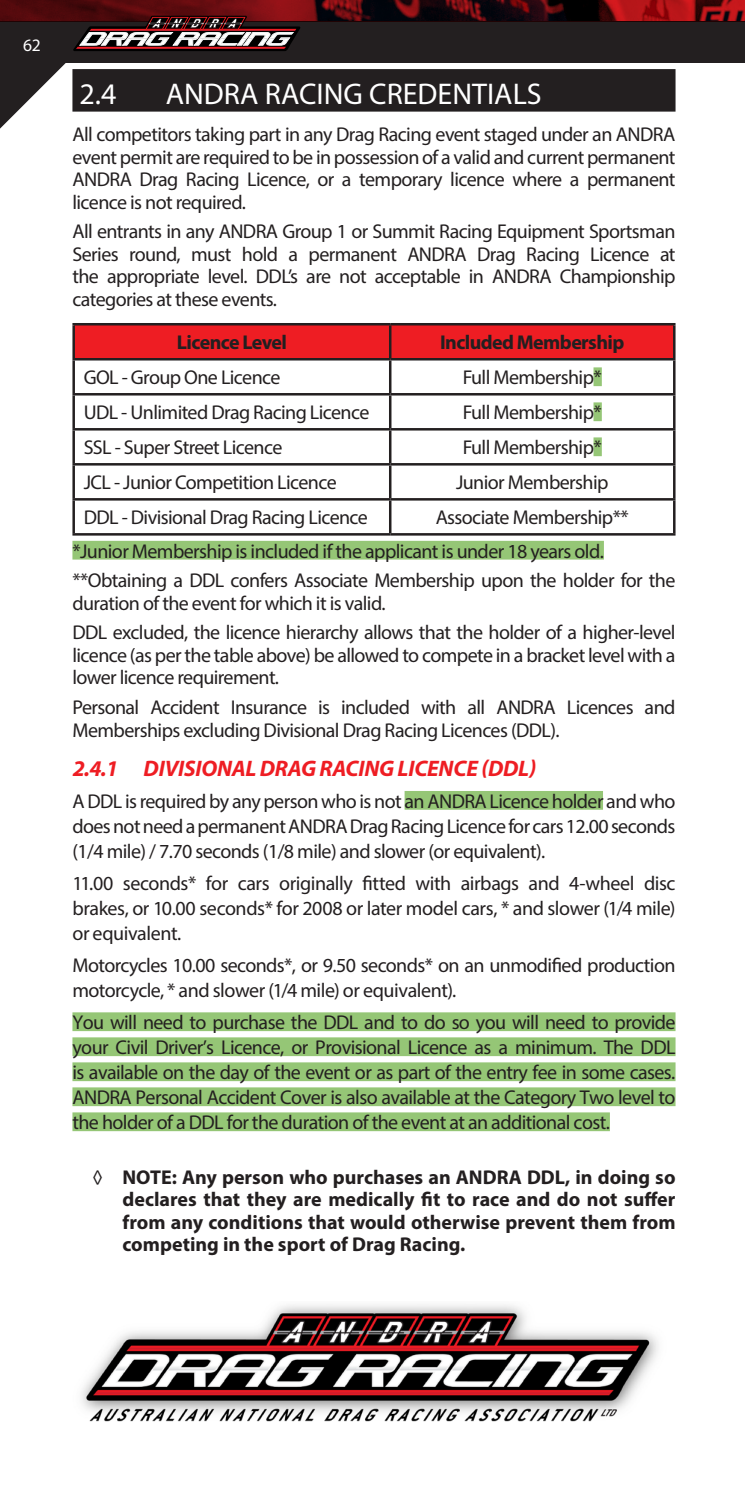
<style>
.page{position:relative;width:745px;height:1489px;background:#fff}
.page>*{position:absolute;margin:0;border:0;box-sizing:border-box;transform-origin:0 0}
.t1{font:30px "Myriad Pro";color:#fff}
.t2{font:italic 700 22.5px "Myriad Pro";letter-spacing:-.01em;color:#ee1d23}
.BODY_COPY{font:20px/22.5px "Myriad Pro";letter-spacing:-.03em;color:#231f20;text-align:justify}
.BODY_COPY-2{font:700 20px/22.5px "Myriad Pro";letter-spacing:-.005em;color:#231f20;text-align:justify}
.BODY_COPY-3{font:700 20px "Myriad Pro";letter-spacing:-.03em;color:#231f20}
.BODY_COPY-4{font:700 20px "Myriad Pro";letter-spacing:-.035em;color:#231f20}
.t3{font:17.5px "Myriad Pro";color:#fff}
.s1{font-weight:400}
</style>
<div class="page">
<div style="left:0;top:0;width:744px;height:63px;background:#231f20"></div>
<svg style="left:0;top:0;width:744px;height:21px;background:#540a0f"></svg>
<svg style="left:0;top:15px;width:300px;height:114px"></svg>
<div style="left:72px;top:69px;width:603px;height:43px;background:#231f20"></div>
<div style="left:72px;top:541px;width:531px;height:18px;background:#95c676"></div>
<div style="left:404px;top:791px;width:198px;height:18px;background:#95c676"></div>
<div style="left:72px;top:1012px;width:603px;height:19px;background:#95c676"></div>
<div style="left:72px;top:1037px;width:603px;height:19px;background:#95c676"></div>
<div style="left:72px;top:1062px;width:603px;height:19px;background:#95c676"></div>
<div style="left:72px;top:1087px;width:603px;height:19px;background:#95c676"></div>
<div style="left:72px;top:1112px;width:537px;height:19px;background:#95c676"></div>
<div style="left:75px;top:325px;width:597px;height:33px;background:#ee1d23"></div>
<hr style="left:72px;top:323px;width:318px;height:2px;background:#231f20">
<hr style="left:72px;top:325px;width:3px;height:33px;background:#231f20">
<hr style="left:390px;top:323px;width:285px;height:2px;background:#231f20">
<hr style="left:389px;top:325px;width:2px;height:33px;background:#231f20">
<hr style="left:672px;top:325px;width:3px;height:33px;background:#231f20">
<hr style="left:72px;top:358px;width:318px;height:2px;background:#231f20">
<hr style="left:72px;top:360px;width:3px;height:33px;background:#231f20">
<hr style="left:390px;top:358px;width:285px;height:2px;background:#231f20">
<hr style="left:389px;top:360px;width:2px;height:33px;background:#231f20">
<hr style="left:672px;top:360px;width:3px;height:33px;background:#231f20">
<hr style="left:72px;top:393px;width:318px;height:2px;background:#231f20">
<hr style="left:72px;top:395px;width:3px;height:33px;background:#231f20">
<hr style="left:390px;top:393px;width:285px;height:2px;background:#231f20">
<hr style="left:389px;top:395px;width:2px;height:33px;background:#231f20">
<hr style="left:672px;top:395px;width:3px;height:33px;background:#231f20">
<hr style="left:72px;top:428px;width:318px;height:2px;background:#231f20">
<hr style="left:72px;top:430px;width:3px;height:33px;background:#231f20">
<hr style="left:390px;top:428px;width:285px;height:2px;background:#231f20">
<hr style="left:389px;top:430px;width:2px;height:33px;background:#231f20">
<hr style="left:672px;top:430px;width:3px;height:33px;background:#231f20">
<hr style="left:72px;top:463px;width:318px;height:2px;background:#231f20">
<hr style="left:72px;top:465px;width:3px;height:33px;background:#231f20">
<hr style="left:390px;top:463px;width:285px;height:2px;background:#231f20">
<hr style="left:389px;top:465px;width:2px;height:33px;background:#231f20">
<hr style="left:672px;top:465px;width:3px;height:33px;background:#231f20">
<hr style="left:72px;top:498px;width:318px;height:2px;background:#231f20">
<hr style="left:72px;top:500px;width:3px;height:33px;background:#231f20">
<hr style="left:390px;top:498px;width:285px;height:2px;background:#231f20">
<hr style="left:389px;top:500px;width:2px;height:33px;background:#231f20">
<hr style="left:672px;top:500px;width:3px;height:33px;background:#231f20">
<hr style="left:72px;top:533px;width:318px;height:2px;background:#231f20">
<hr style="left:390px;top:533px;width:285px;height:2px;background:#231f20">
<div style="left:593px;top:367px;width:8px;height:19px;background:#95c676"></div>
<div style="left:593px;top:402px;width:8px;height:19px;background:#95c676"></div>
<div style="left:593px;top:437px;width:8px;height:19px;background:#95c676"></div>
<img style="left:81px;top:1305px;width:577px;height:117px">
<p class="t3" style="left:23px;top:35px;width:19px">62</p>
<p class="t1" style="left:79px;top:75px;width:38px">2.4</p>
<p class="t1" style="left:166px;top:75px;width:377px">ANDRA RACING CREDENTIALS</p>
<p class="BODY_COPY" style="left:72px;top:123px;width:604px">All competitors taking part in any Drag Racing event staged under an ANDRA event permit are required to be in possession of a valid and current permanent ANDRA Drag Racing Licence, or a temporary licence where a permanent licence is not required.</p>
<p class="BODY_COPY" style="left:72px;top:220px;width:604px">All entrants in any ANDRA Group 1 or Summit Racing Equipment Sportsman Series round, must hold a permanent ANDRA Drag Racing Licence at the appropriate level. DDL’s are not acceptable in ANDRA Championship categories at these events.</p>
<p class="BODY_COPY-4" style="left:177px;top:329px;width:111px">Licence Level</p>
<p class="BODY_COPY-3" style="left:440px;top:329px;width:186px">Included Membership</p>
<p class="BODY_COPY" style="left:84px;top:366px;width:198px">GOL - Group One Licence</p>
<p class="BODY_COPY" style="left:462px;top:366px;width:140px">Full Membership*</p>
<p class="BODY_COPY" style="left:84px;top:401px;width:287px">UDL - Unlimited Drag Racing Licence</p>
<p class="BODY_COPY" style="left:462px;top:401px;width:140px">Full Membership*</p>
<p class="BODY_COPY" style="left:84px;top:436px;width:200px">SSL - Super Street Licence</p>
<p class="BODY_COPY" style="left:462px;top:436px;width:140px">Full Membership*</p>
<p class="BODY_COPY" style="left:84px;top:471px;width:254px">JCL - Junior Competition Licence</p>
<p class="BODY_COPY" style="left:455px;top:471px;width:154px">Junior Membership</p>
<p class="BODY_COPY" style="left:84px;top:506px;width:285px">DDL - Divisional Drag Racing Licence</p>
<p class="BODY_COPY" style="left:435px;top:506px;width:194px">Associate Membership**</p>
<p class="BODY_COPY" style="left:72px;top:539px;width:532px">*Junior Membership is included if the applicant is under 18 years old.</p>
<p class="BODY_COPY" style="left:72px;top:569px;width:604px">**Obtaining a DDL confers Associate Membership upon the holder for the duration of the event for which it is valid.</p>
<p class="BODY_COPY" style="left:72px;top:621px;width:604px">DDL excluded, the licence hierarchy allows that the holder of a higher-level licence (as per the table above) be allowed to compete in a bracket level with a lower licence requirement.</p>
<p class="BODY_COPY" style="left:72px;top:695px;width:604px">Personal Accident Insurance is included with all ANDRA Licences and<br>Memberships excluding Divisional Drag Racing Licences (DDL).</p>
<p class="t2" style="left:73px;top:753px;width:464px">2.4.1 DIVISIONAL DRAG RACING LICENCE (DDL)</p>
<p class="BODY_COPY" style="left:72px;top:788px;width:604px;line-height:25px">A DDL is required by any person who is not an ANDRA Licence holder and who does not need a permanent ANDRA Drag Racing Licence for cars 12.00 seconds (1/4 mile) / 7.70 seconds (1/8 mile) and slower (or equivalent).</p>
<p class="BODY_COPY" style="left:72px;top:870px;width:604px;line-height:25px">11.00 seconds* for cars originally fitted with airbags and 4-wheel disc brakes, or 10.00 seconds* for 2008 or later model cars, * and slower (1/4 mile) or equivalent.</p>
<p class="BODY_COPY" style="left:72px;top:952px;width:604px;line-height:25px">Motorcycles 10.00 seconds*, or 9.50 seconds* on an unmodified production motorcycle, * and slower (1/4 mile) or equivalent).</p>
<p class="BODY_COPY" style="left:72px;top:1009px;width:604px;line-height:25px">You will need to purchase the DDL and to do so you will need to provide your Civil Driver’s Licence, or Provisional Licence as a minimum. The DDL is available on the day of the event or as part of the entry fee in some cases.<br>ANDRA Personal Accident Cover is also available at the Category Two level to the holder of a DDL for the duration of the event at an additional cost.</p>
<p class="BODY_COPY-2" style="left:122px;top:1165px;width:554px;text-indent:-30px"><span class="s1">◊</span> NOTE: Any person who purchases an ANDRA DDL, in doing so declares that they are medically fit to race and do not suffer from any conditions that would otherwise prevent them from competing in the sport of Drag Racing.</p>
</div>
